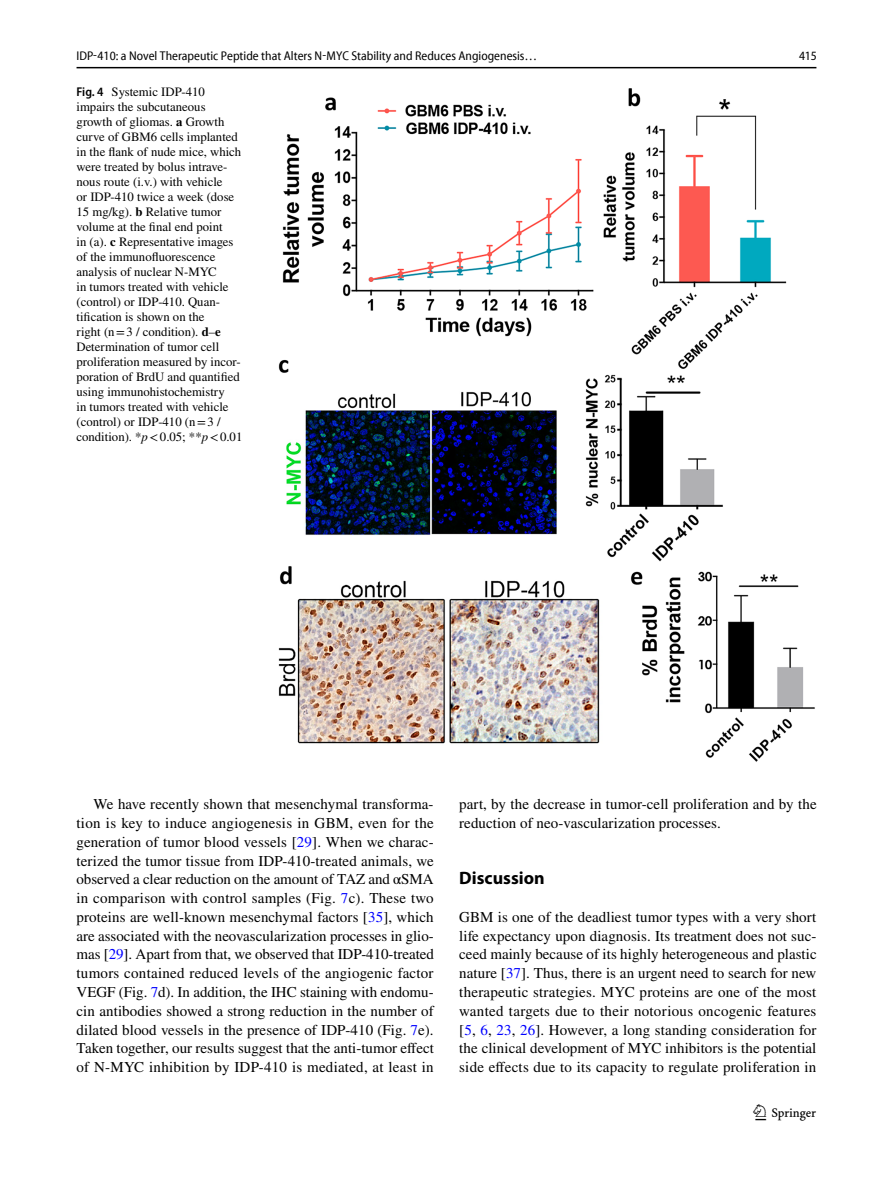
<style>
.page{position:relative;width:893px;height:1187px;background:#fff}
.page>*{position:absolute;margin:0;border:0;box-sizing:border-box;transform-origin:0 0}
.t1{font:22.5px "Springnew Regular 3";color:#000}
.t2{font:700 18px "Myriad Pro";color:#000}
.t3{font:15px/18.8px "STIX";letter-spacing:.005em;color:#000;text-align:justify}
.t4{font:12.75px/15px "STIX";color:#000}
.t5{font:semi-condensed 12.75px "Myriad Pro Unic";color:#000}
.t6{font:12.75px "Adv T Tc 488 b 0 e 6";color:#000}
.s1{font-family:"Myriad Pro Semi Cn 3";font-stretch:normal}
.s2{font-family:"Myriad Pro";font-weight:600;font-stretch:semi-condensed}
.s3{font-weight:700}
.s4{font-style:italic}
.s5{color:#00f}
</style>
<div class="page">
<hr style="left:77px;top:67px;width:739px;height:1px;background:#000">
<img style="left:278px;top:88px;width:537px;height:674px">
<p class="t5" style="left:77px;top:51px;width:462px">IDP<span class="s1">‑</span>410: a Novel Therapeutic Peptide that Alters N<span class="s1">‑</span>MYC Stability and Reduces Angiogenesis…</p>
<p class="t6" style="left:799px;top:51px;width:19px">415</p>
<p class="t4" style="left:77px;top:85px;width:167px"><span class="s2">Fig. 4</span> Systemic IDP-410 impairs the subcutaneous growth of gliomas. <span class="s3">a</span> Growth curve of GBM6 cells implanted in the flank of nude mice, which were treated by bolus intrave&shy;nous route (i.v.) with vehicle<br>or IDP-410 twice a week (dose<br>15 mg/kg). <span class="s3">b</span> Relative tumor volume at the final end point<br>in (a). <span class="s3">c</span> Representative images of the immunofluorescence analysis of nuclear N-MYC<br>in tumors treated with vehicle (control) or IDP-410. Quan&shy;tification is shown on the<br>right (n=3 / condition). <span class="s3">d</span>–<span class="s3">e<br></span>Determination of tumor cell proliferation measured by incor&shy;poration of BrdU and quantified using immunohistochemistry<br>in tumors treated with vehicle (control) or IDP-410 (n=3 / condition). *<span class="s4">p</span>&lt;0.05; **<span class="s4">p</span>&lt;0.01</p>
<p class="t3" style="left:77px;top:796px;width:359px;text-indent:17px">We have recently shown that mesenchymal transforma&shy;tion is key to induce angiogenesis in GBM, even for the generation of tumor blood vessels [<span class="s5">29</span>]. When we charac&shy;terized the tumor tissue from IDP-410-treated animals, we observed a clear reduction on the amount of TAZ and αSMA in comparison with control samples (Fig. <span class="s5">7</span>c). These two proteins are well-known mesenchymal factors [<span class="s5">35</span>], which are associated with the neovascularization processes in glio&shy;mas [<span class="s5">29</span>]. Apart from that, we observed that IDP-410-treated tumors contained reduced levels of the angiogenic factor VEGF (Fig. <span class="s5">7</span>d). In addition, the IHC staining with endomu&shy;cin antibodies showed a strong reduction in the number of dilated blood vessels in the presence of IDP-410 (Fig. <span class="s5">7</span>e).<br>Taken together, our results suggest that the anti-tumor effect of N-MYC inhibition by IDP-410 is mediated, at least in</p>
<p class="t3" style="left:459px;top:796px;width:359px">part, by the decrease in tumor-cell proliferation and by the reduction of neo-vascularization processes.</p>
<p class="t2" style="left:459px;top:866px;width:87px">Discussion</p>
<p class="t3" style="left:459px;top:908px;width:359px">GBM is one of the deadliest tumor types with a very short life expectancy upon diagnosis. Its treatment does not suc&shy;ceed mainly because of its highly heterogeneous and plastic nature [<span class="s5">37</span>]. Thus, there is an urgent need to search for new therapeutic strategies. MYC proteins are one of the most wanted targets due to their notorious oncogenic features [<span class="s5">5</span>, <span class="s5">6</span>, <span class="s5">23</span>, <span class="s5">26</span>]. However, a long standing consideration for the clinical development of MYC inhibitors is the potential side effects due to its capacity to regulate proliferation in</p>
<h1 class="t1" style="left:755px;top:1104px;width:62px">1 3</h1>
</div>
